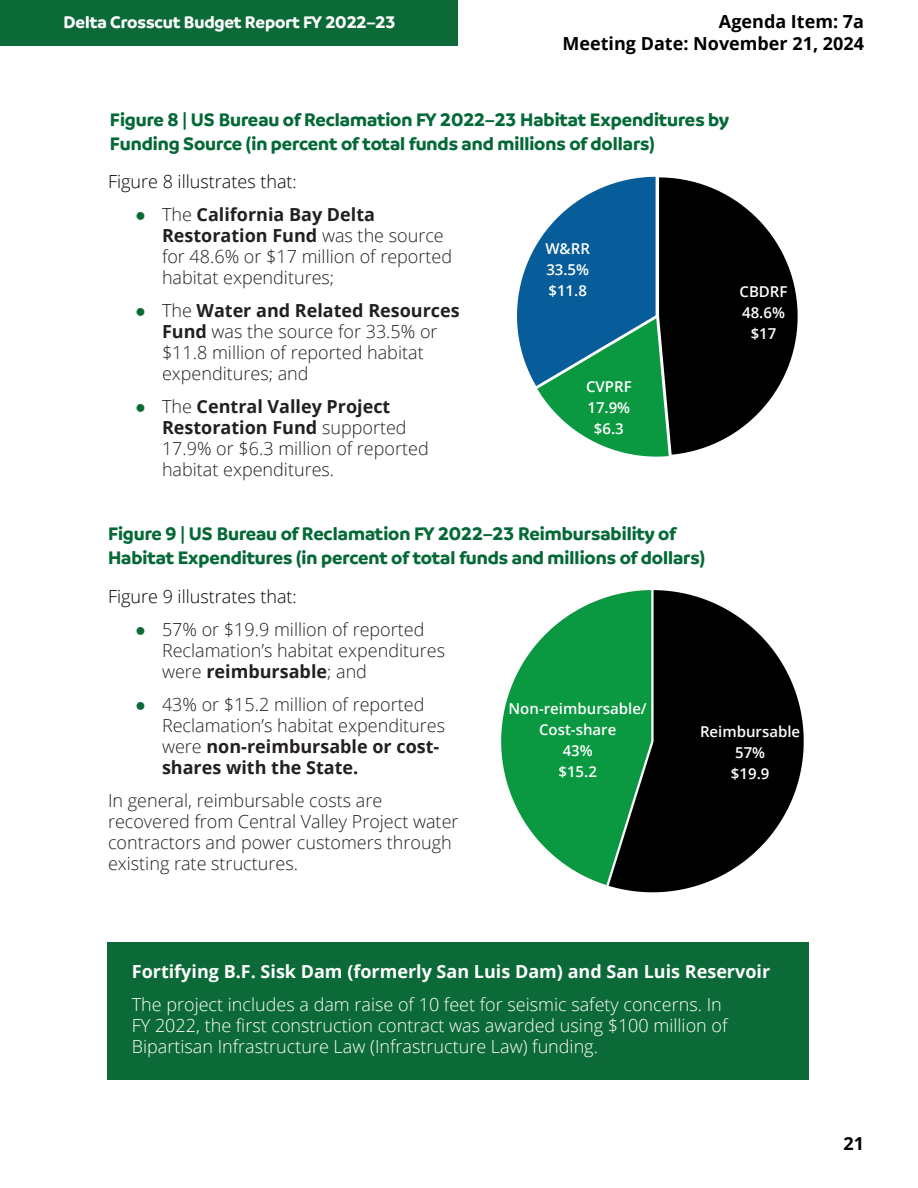
<style>
.page{position:relative;width:918px;height:1188px;background:#fff}
.page>*{position:absolute;margin:0;border:0;box-sizing:border-box;transform-origin:0 0}
.t1{font:700 19.5px/24px "Branding";color:#046937}
.t2{font:300 18px/21px "Open Sans";color:#231f20}
.t3{font:300 18px/21px "Open Sans";color:#fff}
.t4{font:700 18px "Open Sans";color:#fff}
.t5{font:300 18px "Open Sans";color:#000}
.t6{font:700 18px/21.8px "Open Sans";color:#000;text-align:right}
.t7{font:700 18px "Branding";letter-spacing:-.005em;color:#fff}
.t8{font:600 15px/21px "Open Sans";color:#fff;text-align:center}
.s1{font-family:"Bookman Old Style";font-weight:400;color:#0c6a38}
.s2{font-weight:700}
</style>
<div class="page">
<div style="left:0;top:0;width:458px;height:46px;background:#0c6a38"></div>
<div style="left:107px;top:943px;width:702px;height:137px;background:#0c6a38"></div>
<img style="left:517px;top:176px;width:281px;height:281px">
<img style="left:501px;top:590px;width:303px;height:303px">
<p class="t7" style="left:64px;top:12px;width:333px">Delta Crosscut Budget Report FY 2022–23</p>
<p class="t6" style="left:563px;top:10px;width:303px">Agenda Item: 7a<br>Meeting Date: November 21, 2024</p>
<p class="t1" style="left:110px;top:107px;width:621px">Figure 8 | US Bureau of Reclamation FY 2022–23 Habitat Expenditures by<br>Funding Source (in percent of total funds and millions of dollars)</p>
<p class="t5" style="left:108px;top:169px;width:190px">Figure 8 illustrates that:</p>
<p class="t2" style="left:162px;top:203px;width:292px;text-indent:-27px"><span class="s1">●</span> The <span class="s2">California Bay Delta<br>Restoration Fund</span> was the source for 48.6% or $17 million of reported habitat expenditures;</p>
<p class="t2" style="left:162px;top:299px;width:299px;text-indent:-27px"><span class="s1">●</span> The <span class="s2">Water and Related Resources<br>Fund</span> was the source for 33.5% or $11.8 million of reported habitat expenditures; and</p>
<p class="t2" style="left:162px;top:395px;width:268px;text-indent:-27px"><span class="s1">●</span> The <span class="s2">Central Valley Project<br>Restoration Fund</span> supported<br>17.9% or $6.3 million of reported habitat expenditures.</p>
<p class="t8" style="left:545px;top:238px;width:46px;text-align:justify">W&amp;RR 33.5% $11.8</p>
<p class="t8" style="left:586px;top:376px;width:47px">CVPRF<br>17.9% $6.3</p>
<p class="t8" style="left:740px;top:281px;width:49px">CBDRF<br>48.6% $17</p>
<p class="t1" style="left:108px;top:521px;width:598px">Figure 9 | US Bureau of Reclamation FY 2022–23 Reimbursability of<br>Habitat Expenditures (in percent of total funds and millions of dollars)</p>
<p class="t5" style="left:108px;top:584px;width:190px">Figure 9 illustrates that:</p>
<p class="t2" style="left:162px;top:618px;width:285px;text-indent:-27px"><span class="s1">●</span> 57% or $19.9 million of reported<br>Reclamation’s habitat expenditures were <span class="s2">reimbursable</span>; and</p>
<p class="t2" style="left:162px;top:693px;width:285px;text-indent:-27px"><span class="s1">●</span> 43% or $15.2 million of reported<br>Reclamation’s habitat expenditures were <span class="s2">non-reimbursable or cost&shy;shares with the State.</span></p>
<p class="t2" style="left:108px;top:789px;width:352px">In general, reimbursable costs are recovered from Central Valley Project water contractors and power customers through existing rate structures.</p>
<p class="t8" style="left:509px;top:697px;width:140px">Non-reimbursable/<br>Cost-share<br>43%<br>$15.2</p>
<p class="t8" style="left:700px;top:721px;width:102px">Reimbursable<br>57%<br>$19.9</p>
<p class="t4" style="left:132px;top:959px;width:640px">Fortifying B.F. Sisk Dam (formerly San Luis Dam) and San Luis Reservoir</p>
<p class="t3" style="left:132px;top:994px;width:597px">The project includes a dam raise of 10 feet for seismic safety concerns. In<br>FY 2022, the first construction contract was awarded using $100 million of<br>Bipartisan Infrastructure Law (Infrastructure Law) funding.</p>
<p class="t6" style="left:843px;top:1132px;width:22px">21</p>
</div>
